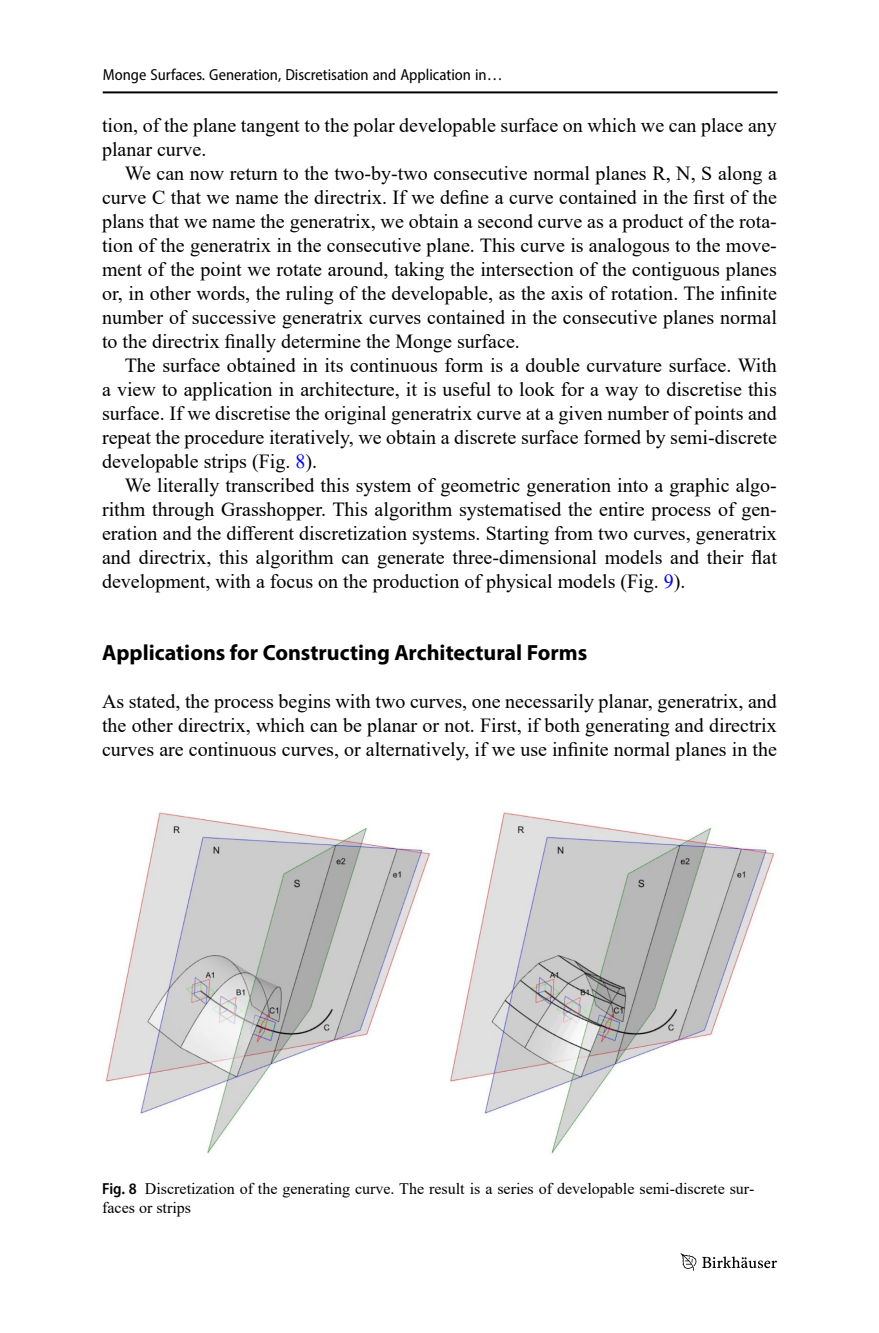
<style>
.page{position:relative;width:879px;height:1333px;background:#fff}
.page>*{position:absolute;margin:0;border:0;box-sizing:border-box;transform-origin:0 0}
.Head_1{font:700 22px "Myriad Pro";color:#000}
.Body_Text_Indent{font:20px/24px "Times New Roman";color:#000;text-align:justify}
.Body_Text{font:20px/24px "Times New Roman";color:#000;text-align:justify}
.Figure_Caption{font:16px/19px "Times New Roman";color:#000}
.t1{font:semi-condensed 16px "Myriad Pro";color:#000}
.s1{color:#00f}
.s2{font-family:"Myriad Pro";font-weight:600;font-stretch:semi-condensed}
</style>
<div class="page">
<hr style="left:103px;top:91px;width:674px;height:2px;background:#000">
<img style="left:105px;top:809px;width:670px;height:345px">
<svg style="left:702px;top:1256px;width:75px;height:11px"></svg>
<svg style="left:680px;top:1253px;width:16px;height:17px"></svg>
<p class="t1" style="left:103px;top:65px;width:401px">Monge Surfaces. Generation, Discretisation and Application in…</p>
<p class="Body_Text_Indent" style="left:102px;top:112px;width:676px">tion, of the plane tangent to the polar developable surface on which we can place any planar curve.</p>
<p class="Body_Text_Indent" style="left:102px;top:160px;width:676px;text-indent:23px">We can now return to the two-by-two consecutive normal planes R, N, S along a curve C that we name the directrix. If we define a curve contained in the first of the plans that we name the generatrix, we obtain a second curve as a product of the rota&shy;tion of the generatrix in the consecutive plane. This curve is analogous to the move&shy;ment of the point we rotate around, taking the intersection of the contiguous planes or, in other words, the ruling of the developable, as the axis of rotation. The infinite number of successive generatrix curves contained in the consecutive planes normal to the directrix finally determine the Monge surface.</p>
<p class="Body_Text_Indent" style="left:102px;top:352px;width:676px;text-indent:23px">The surface obtained in its continuous form is a double curvature surface. With a view to application in architecture, it is useful to look for a way to discretise this surface. If we discretise the original generatrix curve at a given number of points and repeat the procedure iteratively, we obtain a discrete surface formed by semi-discrete developable strips (Fig. <span class="s1">8</span>).</p>
<p class="Body_Text_Indent" style="left:102px;top:472px;width:676px;text-indent:23px">We literally transcribed this system of geometric generation into a graphic algo&shy;rithm through Grasshopper. This algorithm systematised the entire process of gen&shy;eration and the different discretization systems. Starting from two curves, generatrix and directrix, this algorithm can generate three-dimensional models and their flat development, with a focus on the production of physical models (Fig. <span class="s1">9</span>).</p>
<p class="Head_1" style="left:102px;top:638px;width:487px">Applications for Constructing Architectural Forms</p>
<p class="Body_Text" style="left:102px;top:688px;width:676px">As stated, the process begins with two curves, one necessarily planar, generatrix, and the other directrix, which can be planar or not. First, if both generating and directrix curves are continuous curves, or alternatively, if we use infinite normal planes in the</p>
<p class="Figure_Caption" style="left:102px;top:1178px;width:653px"><span class="s2">Fig. 8</span> Discretization of the generating curve. The result is a series of developable semi-discrete sur&shy;faces or strips</p>
</div>
